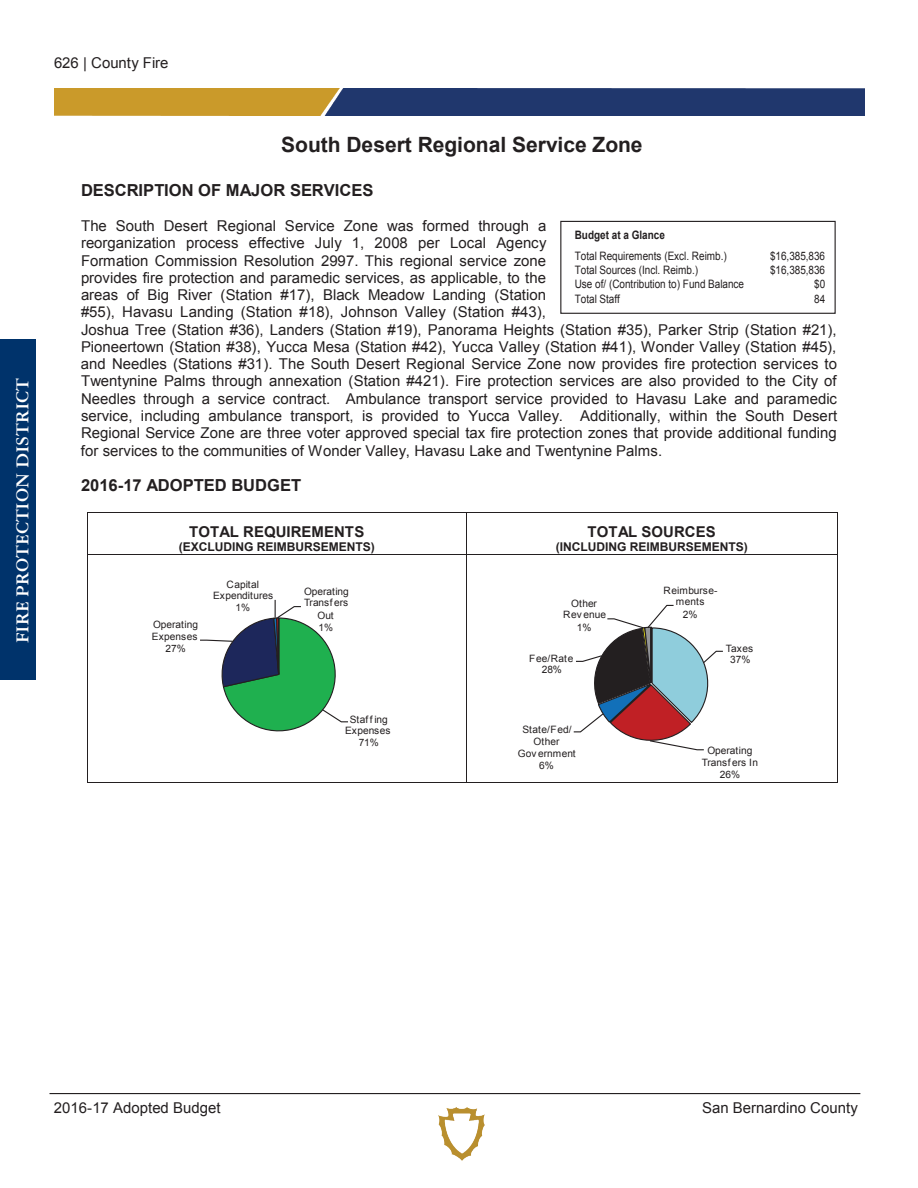
<style>
.page{position:relative;width:918px;height:1188px;background:#fff}
.page>*{position:absolute;margin:0;border:0;box-sizing:border-box;transform-origin:0 0}
.t1{font:700 21px "Arial";color:#231f20}
.t2{font:700 19.5px "American Garamond BT";color:#fff}
.t3{font:700 16.5px "Arial";letter-spacing:-.005em;color:#231f20}
.t4{font:15px/17.2px "Arial";color:#231f20}
.t5{font:700 15px "Arial";color:#231f20}
.t6{font:700 12px "Arial";letter-spacing:-.005em;color:#231f20}
.t7{font:11.55px/20.5px "Arial";letter-spacing:-.005em;color:#231f20;scale:.86 1}
.t8{font:10.2px/12.5px "Arial";letter-spacing:-.005em;color:#231f20;text-align:center}
.t9{font:10.2px "Arial";letter-spacing:.025em;color:#231f20}
.t10{font:10.05px/12.5px "Arial";color:#231f20;text-align:center}
.s1{font-weight:700}
</style>
<div class="page">
<div style="left:0;top:340px;width:36px;height:340px;background:#00336b"></div>
<img style="left:54px;top:89px;width:810px;height:27px">
<hr style="left:50px;top:1093px;width:810px;height:1px;background:#231f20">
<img style="left:439px;top:1107px;width:45px;height:54px">
<hr style="left:88px;top:512px;width:378px;height:1px;background:#231f20">
<hr style="left:466px;top:512px;width:371px;height:1px;background:#231f20">
<hr style="left:87px;top:513px;width:1px;height:41px;background:#231f20">
<hr style="left:466px;top:513px;width:1px;height:41px;background:#231f20">
<hr style="left:837px;top:513px;width:1px;height:41px;background:#231f20">
<svg style="left:200px;top:600px;width:148px;height:132px"></svg>
<svg style="left:573px;top:604px;width:150px;height:147px"></svg>
<hr style="left:88px;top:554px;width:378px;height:1px;background:#231f20">
<hr style="left:466px;top:554px;width:371px;height:1px;background:#231f20">
<hr style="left:87px;top:555px;width:1px;height:227px;background:#231f20">
<hr style="left:88px;top:782px;width:378px;height:1px;background:#231f20">
<hr style="left:466px;top:555px;width:1px;height:227px;background:#231f20">
<hr style="left:466px;top:782px;width:371px;height:1px;background:#231f20">
<hr style="left:837px;top:555px;width:1px;height:227px;background:#231f20">
<div style="left:560px;top:221px;width:276px;height:93px;border:1px solid #231f20"></div>
<p class="t4" style="left:54px;top:54px;width:116px">626 | County Fire</p>
<h2 class="t2" style="left:11px;top:643px;width:267px;rotate:-90deg">FIRE PROTECTION DISTRICT</h2>
<p class="t1" style="left:281px;top:131px;width:363px">South Desert Regional Service Zone</p>
<p class="t3" style="left:81px;top:179px;width:294px">DESCRIPTION OF MAJOR SERVICES</p>
<p class="t4" style="left:81px;top:217px;width:758px">The South Desert Regional Service Zone was formed through a<br>reorganization process effective July 1, 2008 per Local Agency<br>Formation Commission Resolution 2997. This regional service zone<br>provides fire protection and paramedic services, as applicable, to the<br>areas of Big River (Station #17), Black Meadow Landing (Station<br>#55), Havasu Landing (Station #18), Johnson Valley (Station #43),<br>Joshua Tree (Station #36), Landers (Station #19), Panorama Heights (Station #35), Parker Strip (Station #21), Pioneertown (Station #38), Yucca Mesa (Station #42), Yucca Valley (Station #41), Wonder Valley (Station #45), and Needles (Stations #31). The South Desert Regional Service Zone now provides fire protection services to Twentynine Palms through annexation (Station #421). Fire protection services are also provided to the City of Needles through a service contract. Ambulance transport service provided to Havasu Lake and paramedic service, including ambulance transport, is provided to Yucca Valley. Additionally, within the South Desert Regional Service Zone are three voter approved special tax fire protection zones that provide additional funding for services to the communities of Wonder Valley, Havasu Lake and Twentynine Palms.</p>
<p class="t3" style="left:81px;top:474px;width:222px">2016-17 ADOPTED BUDGET</p>
<p class="t5" style="left:189px;top:522px;width:177px">TOTAL REQUIREMENTS</p>
<p class="t6" style="left:179px;top:539px;width:198px">(EXCLUDING REIMBURSEMENTS)</p>
<p class="t7" style="left:575px;top:225px;width:178px"><span class="s1">Budget at a Glance<br></span>Total Requirements (Excl. Reimb.)</p>
<p class="t7" style="left:770px;top:245px;width:66px">$16,385,836</p>
<p class="t7" style="left:575px;top:260px;width:145px">Total Sources (Incl. Reimb.)</p>
<p class="t7" style="left:770px;top:260px;width:66px">$16,385,836</p>
<p class="t7" style="left:575px;top:274px;width:198px">Use of/ (Contribution to) Fund Balance</p>
<p class="t7" style="left:814px;top:274px;width:14px">$0</p>
<p class="t7" style="left:575px;top:288px;width:54px">Total Staff</p>
<p class="t7" style="left:814px;top:288px;width:14px">84</p>
<p class="t5" style="left:588px;top:522px;width:130px">TOTAL SOURCES</p>
<p class="t6" style="left:556px;top:539px;width:194px">(INCLUDING REIMBURSEMENTS)</p>
<p class="t10" style="left:152px;top:619px;width:48px;line-height:11.2px;text-align:left">Operating<br>Expenses</p>
<p class="t10" style="left:165px;top:642px;width:22px">27%</p>
<p class="t8" style="left:227px;top:578px;width:34px">Capital</p>
<p class="t10" style="left:213px;top:589px;width:62px">Expenditures<br>1%</p>
<p class="t8" style="left:304px;top:585px;width:46px">Operating</p>
<p class="t10" style="left:304px;top:596px;width:46px">Transf ers<br>Out<br>1%</p>
<p class="t10" style="left:350px;top:713px;width:40px">Staf f ing</p>
<p class="t8" style="left:345px;top:724px;width:47px">Expenses<br>71%</p>
<p class="t8" style="left:571px;top:597px;width:27px">Other</p>
<p class="t10" style="left:563px;top:609px;width:44px">Rev enue<br>1%</p>
<p class="t10" style="left:529px;top:652px;width:45px">Fee/Rate</p>
<p class="t8" style="left:542px;top:663px;width:22px">28%</p>
<p class="t9" style="left:522px;top:723px;width:51px">State/Fed/</p>
<p class="t10" style="left:518px;top:735px;width:59px">Other<br>Gov ernment</p>
<p class="t8" style="left:539px;top:760px;width:16px">6%</p>
<p class="t10" style="left:664px;top:585px;width:55px;line-height:11.2px">Reimburse&shy;ments</p>
<p class="t8" style="left:683px;top:608px;width:16px">2%</p>
<p class="t10" style="left:726px;top:642px;width:29px">Taxes</p>
<p class="t8" style="left:730px;top:653px;width:22px">37%</p>
<p class="t8" style="left:707px;top:745px;width:46px">Operating</p>
<p class="t10" style="left:702px;top:756px;width:58px">Transf ers In<br>26%</p>
<p class="t4" style="left:54px;top:1100px;width:168px">2016-17 Adopted Budget</p>
<p class="t4" style="left:702px;top:1100px;width:157px">San Bernardino County</p>
</div>
